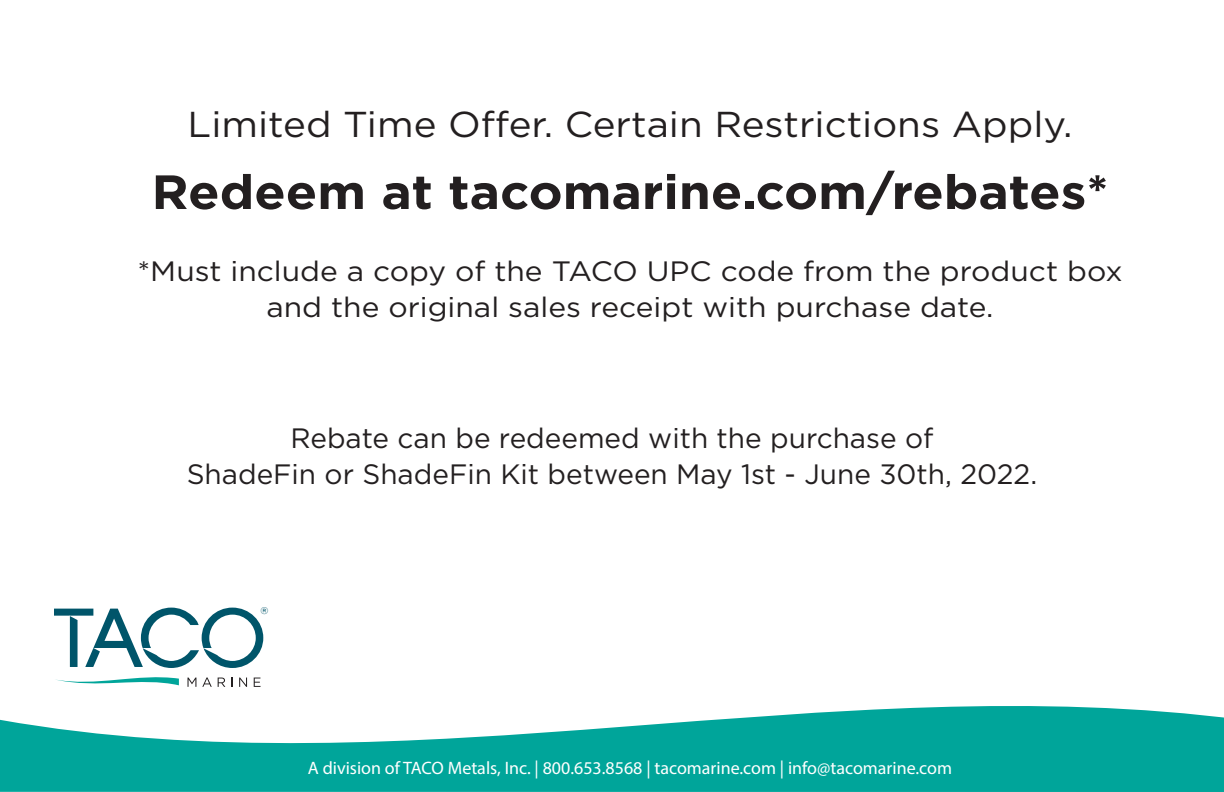
<style>
.page{position:relative;width:1224px;height:792px;background:#fff}
.page>*{position:absolute;margin:0;border:0;box-sizing:border-box;transform-origin:0 0}
.t1{font:700 48px "Gotham";color:#231f20;scale:1.07 1}
.t2{font:36px "Gotham";color:#231f20;scale:1.07 1}
.t3{font:28px/36px "Gotham";color:#231f20;text-align:center;scale:1.07 1}
.t4{font:28px "Gotham";color:#231f20}
.t5{font:18px "Myriad Pro";color:#fff}
.t6{font:9.6px "Gotham";color:#00556a}
</style>
<div class="page">
<svg style="left:0;top:706px;width:1224px;height:86px;fill:#00a59a"></svg>
<svg style="left:54px;top:608px;width:209px;height:79px"></svg>
<p class="t2" style="left:188px;top:101px;width:828px">Limited Time Offer. Certain Restrictions Apply.</p>
<h1 class="t1" style="left:152px;top:160px;width:896px">Redeem at tacomarine.com/rebates*</h1>
<p class="t3" style="left:137px;top:252px;width:922px">*Must include a copy of the TACO UPC code from the product box and the original sales receipt with purchase date.</p>
<p class="t4" style="left:291px;top:420px;width:644px">Rebate can be redeemed with the purchase of</p>
<p class="t4" style="left:187px;top:456px;width:852px">ShadeFin or ShadeFin Kit between May 1st - June 30th, 2022.</p>
<p class="t6" style="left:260px;top:605px;width:9px">®</p>
<p class="t5" style="left:308px;top:756px;width:646px">A division of TACO Metals, Inc. | 800.653.8568 | tacomarine.com | info@tacomarine.com</p>
</div>
